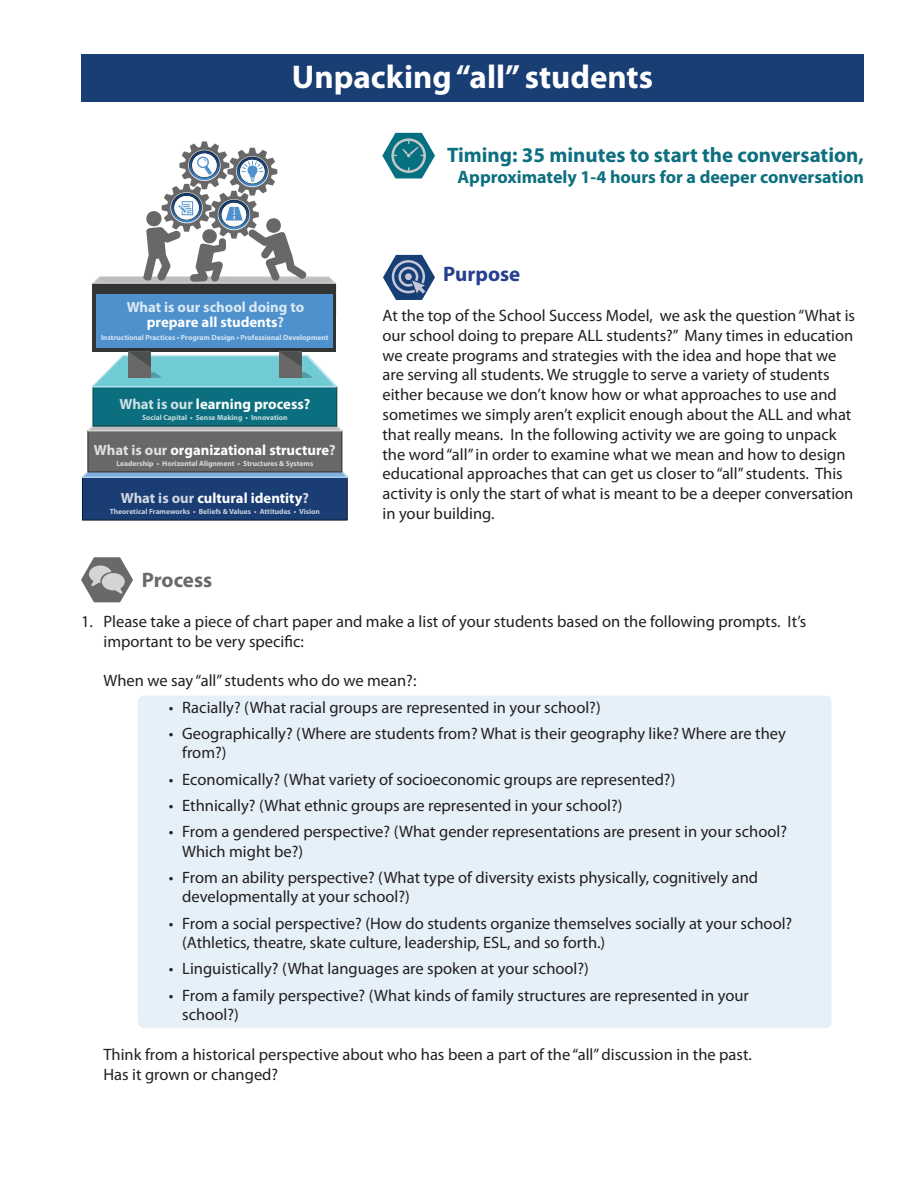
<style>
.page{position:relative;width:918px;height:1188px;background:#fff}
.page>*{position:absolute;margin:0;border:0;box-sizing:border-box;transform-origin:0 0}
.Page_Header{font:700 33px "Myriad Pro";color:#fff}
.Paragraph_Header{font:700 21px "Myriad Pro";color:#0d6f80}
.Paragraph_Header-2{font:700 21px "Myriad Pro";color:#253f8e}
.Paragraph_Header-3{font:700 21px "Myriad Pro";letter-spacing:-.005em;color:#696969}
.Paragraph_Header-4{font:700 18px "Myriad Pro";color:#0d6f80}
.Body_Copy{font:16.5px/19.8px "Myriad Pro";color:#231f20}
.Numbers_First_Level{font:16.5px/19.8px "Myriad Pro";color:#231f20}
.t1{font:700 14.7px "Myriad Pro";color:#fff}
.t2{font:700 14.7px/15px "Myriad Pro";color:rgb(255 255 255/.8);text-align:center}
.t3{font:700 7.5px "Myriad Pro";color:#fff}
.s1{color:#fff}
.s2{color:rgb(255 255 255/.8)}
</style>
<div class="page">
<div style="left:81px;top:54px;width:783px;height:48px;background:#193e74"></div>
<div style="left:138px;top:696px;width:694px;height:332px;background:#e6f0f8;border-radius:7px"></div>
<svg style="left:81px;top:557px;width:52px;height:45px"></svg>
<svg style="left:383px;top:255px;width:52px;height:45px"></svg>
<svg style="left:382px;top:133px;width:53px;height:45px"></svg>
<div style="left:82px;top:477px;width:265px;height:43px;background:#1a3d74"></div>
<div style="left:82px;top:477px;width:266px;height:43px;border:1px solid #091929"></div>
<svg style="left:81px;top:442px;width:267px;height:37px"></svg>
<div style="left:88px;top:431px;width:254px;height:41px;background:#686868"></div>
<div style="left:87px;top:430px;width:255px;height:43px;border:1px solid #434545"></div>
<svg style="left:87px;top:397px;width:256px;height:36px"></svg>
<div style="left:93px;top:387px;width:244px;height:39px;background:#0c6f7f"></div>
<div style="left:92px;top:386px;width:245px;height:41px;border:1px solid #124f51"></div>
<div style="left:93px;top:284px;width:243px;height:68px;background:#323333"></div>
<div style="left:96px;top:295px;width:237px;height:53px;background:#4e91cd"></div>
<svg style="left:91px;top:352px;width:247px;height:37px"></svg>
<svg style="left:92px;top:141px;width:245px;height:144px"></svg>
<p class="Page_Header" style="left:292px;top:56px;width:363px">Unpacking “all” students</p>
<p class="t2" style="left:127px;top:299px;width:179px">What is our school doing to <span class="s1">prepare all students</span>?</p>
<p class="t3" style="left:101px;top:333px;width:229px">Instructional Practices • Program Design • Professional Development</p>
<p class="t1" style="left:119px;top:395px;width:192px"><span class="s2">What is our</span> learning process?</p>
<p class="t3" style="left:142px;top:412px;width:147px">Social Capital • Sense Making • Innovation</p>
<p class="t1" style="left:94px;top:441px;width:243px"><span class="s2">What is our</span> organizational structure<span class="s2">?</span></p>
<p class="t3" style="left:116px;top:458px;width:198px">Leadership • Horizontal Alignment • Structures &amp; Systems</p>
<p class="t1" style="left:121px;top:489px;width:190px"><span class="s2">What is our</span> cultural identity<span class="s2">?</span></p>
<p class="t3" style="left:110px;top:506px;width:212px">Theoretical Frameworks • Beliefs &amp; Values • Attitudes • Vision</p>
<p class="Paragraph_Header" style="left:447px;top:141px;width:418px">Timing: 35 minutes to start the conversation,</p>
<p class="Paragraph_Header-4" style="left:458px;top:165px;width:408px">Approximately 1-4 hours for a deeper conversation</p>
<p class="Paragraph_Header-2" style="left:443px;top:261px;width:79px">Purpose</p>
<p class="Body_Copy" style="left:382px;top:305px;width:474px">At the top of the School Success Model, we ask the question “What is our school doing to prepare ALL students?” Many times in education we create programs and strategies with the idea and hope that we are serving all students. We struggle to serve a variety of students either because we don’t know how or what approaches to use and sometimes we simply aren’t explicit enough about the ALL and what that really means. In the following activity we are going to unpack the word “all” in order to examine what we mean and how to design educational approaches that can get us closer to “all” students. This activity is only the start of what is meant to be a deeper conversation in your building.</p>
<p class="Paragraph_Header-3" style="left:142px;top:567px;width:72px">Process</p>
<p class="Numbers_First_Level" style="left:104px;top:611px;width:704px;text-indent:-22px">1. Please take a piece of chart paper and make a list of your students based on the following prompts. It’s important to be very specific:</p>
<p class="Numbers_First_Level" style="left:104px;top:671px;width:314px">When we say “all” students who do we mean?:</p>
<p class="Body_Copy" style="left:169px;top:697px;width:433px">• Racially? (What racial groups are represented in your school?)</p>
<p class="Body_Copy" style="left:182px;top:723px;width:605px;text-indent:-14px">• Geographically? (Where are students from? What is their geography like? Where are they from?)</p>
<p class="Body_Copy" style="left:169px;top:769px;width:508px">• Economically? (What variety of socioeconomic groups are represented?)</p>
<p class="Body_Copy" style="left:169px;top:795px;width:455px">• Ethnically? (What ethnic groups are represented in your school?)</p>
<p class="Body_Copy" style="left:182px;top:822px;width:606px;text-indent:-14px">• From a gendered perspective? (What gender representations are present in your school?<br>Which might be?)</p>
<p class="Body_Copy" style="left:182px;top:867px;width:577px;text-indent:-14px">• From an ability perspective? (What type of diversity exists physically, cognitively and developmentally at your school?)</p>
<p class="Body_Copy" style="left:182px;top:913px;width:612px;text-indent:-14px">• From a social perspective? (How do students organize themselves socially at your school? (Athletics, theatre, skate culture, leadership, ESL, and so forth.)</p>
<p class="Body_Copy" style="left:169px;top:959px;width:422px">• Linguistically? (What languages are spoken at your school?)</p>
<p class="Body_Copy" style="left:182px;top:985px;width:568px;text-indent:-14px">• From a family perspective? (What kinds of family structures are represented in your school?)</p>
<p class="Numbers_First_Level" style="left:104px;top:1044px;width:650px">Think from a historical perspective about who has been a part of the “all” discussion in the past.</p>
<p class="Numbers_First_Level" style="left:104px;top:1064px;width:176px">Has it grown or changed?</p>
</div>
